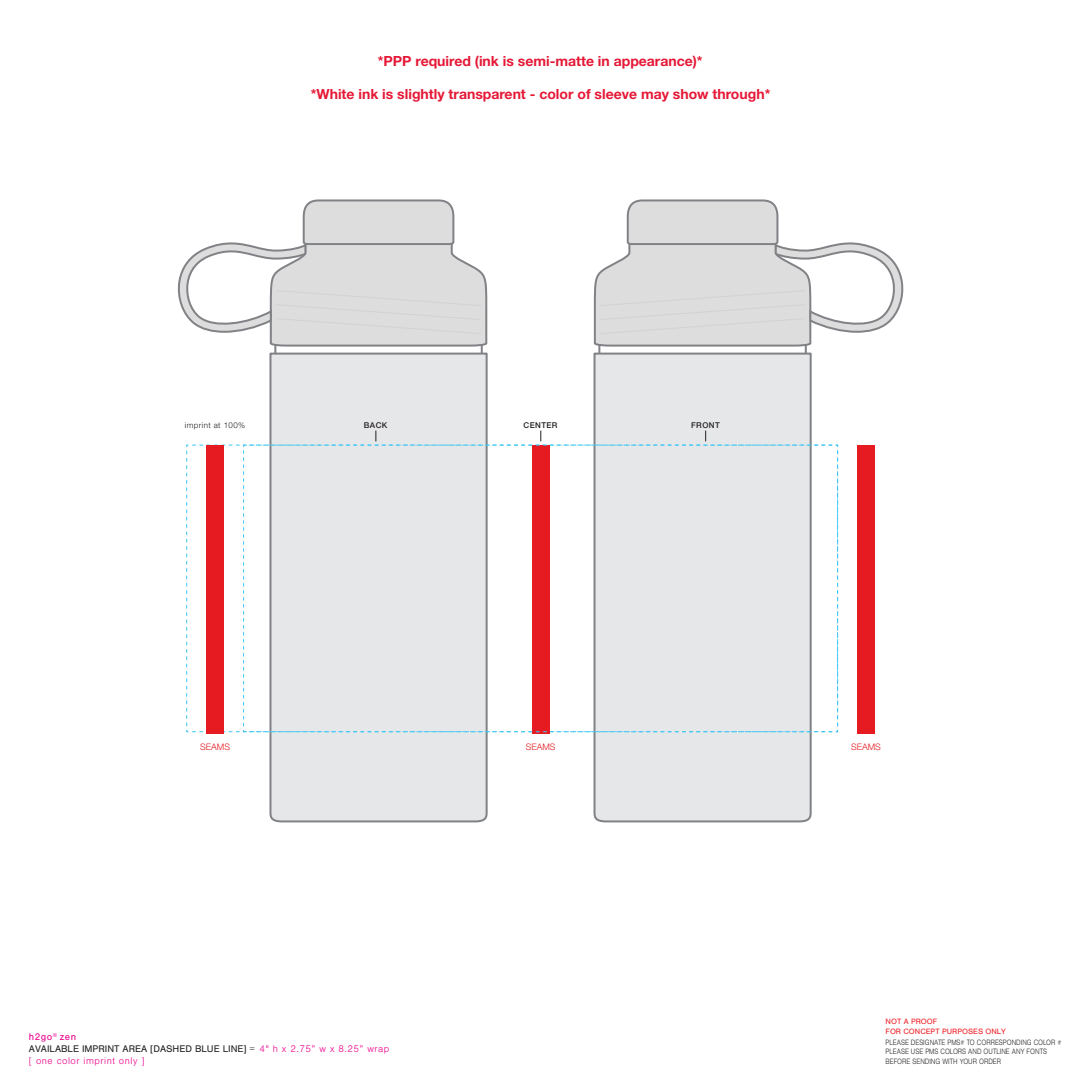
<style>
.page{position:relative;width:1080px;height:1080px;background:#fff}
.page>*{position:absolute;margin:0;border:0;box-sizing:border-box;transform-origin:0 0}
.t1{font:700 14px "Helvetica Neue";color:#e51836}
.t2{font:300 10px/12.1px "Nimbus San";letter-spacing:.05em;color:#ed028c}
.t3{font:300 9px "Helvetica Neue";color:#e51b21}
.t4{font:300 8px/9.6px "Nimbus San";color:#231f20;scale:.85 1}
.t5{font:8px/9.6px "Nimbus San";color:#ee1d23}
.t6{font:500 8px "Helvetica Neue";letter-spacing:.05em;color:#231f20}
.t7{font:300 8px "Helvetica Neue";letter-spacing:.05em;color:#231f20}
.s1{font-weight:400}
.s2{font-weight:400;color:#231f20}
</style>
<div class="page">
<svg style="left:593px;top:199px;width:311px;height:149px"></svg>
<div style="left:593px;top:352px;width:219px;height:471px;background:#e6e7e9"></div>
<svg style="left:177px;top:199px;width:311px;height:149px"></svg>
<div style="left:269px;top:352px;width:219px;height:471px;background:#e6e7e9"></div>
<div style="left:857px;top:445px;width:18px;height:289px;background:#e51b21"></div>
<svg style="left:186px;top:431px;width:653px;height:302px"></svg>
<h1 class="t1" style="left:378px;top:52px;width:326px">*PPP required (ink is semi-matte in appearance)*</h1>
<h1 class="t1" style="left:311px;top:85px;width:461px">*White ink is slightly transparent - color of sleeve may show through*</h1>
<p class="t7" style="left:185px;top:421px;width:62px">imprint at 100%</p>
<p class="t6" style="left:364px;top:421px;width:25px">BACK</p>
<p class="t6" style="left:524px;top:421px;width:36px">CENTER</p>
<p class="t6" style="left:691px;top:421px;width:30px">FRONT</p>
<p class="t3" style="left:200px;top:741px;width:31px">SEAMS</p>
<p class="t3" style="left:526px;top:741px;width:31px">SEAMS</p>
<p class="t3" style="left:851px;top:741px;width:31px">SEAMS</p>
<p class="t5" style="left:886px;top:1017px;width:122px">NOT A PROOF<br>FOR CONCEPT PURPOSES ONLY</p>
<p class="t2" style="left:29px;top:1031px;width:362px"><span class="s1">h2go</span><sup>®</sup> <span class="s1">zen<br></span><span class="s2">AVAILABLE IMPRINT AREA [DASHED BLUE LINE] =</span> 4" h x 2.75” w x 8.25” wrap [ one color imprint only ]</p>
<p class="t4" style="left:886px;top:1038px;width:209px">PLEASE DESIGNATE PMS# TO CORRESPONDING COLOR #<br>PLEASE USE PMS COLORS AND OUTLINE ANY FONTS<br>BEFORE SENDING WITH YOUR ORDER</p>
</div>
